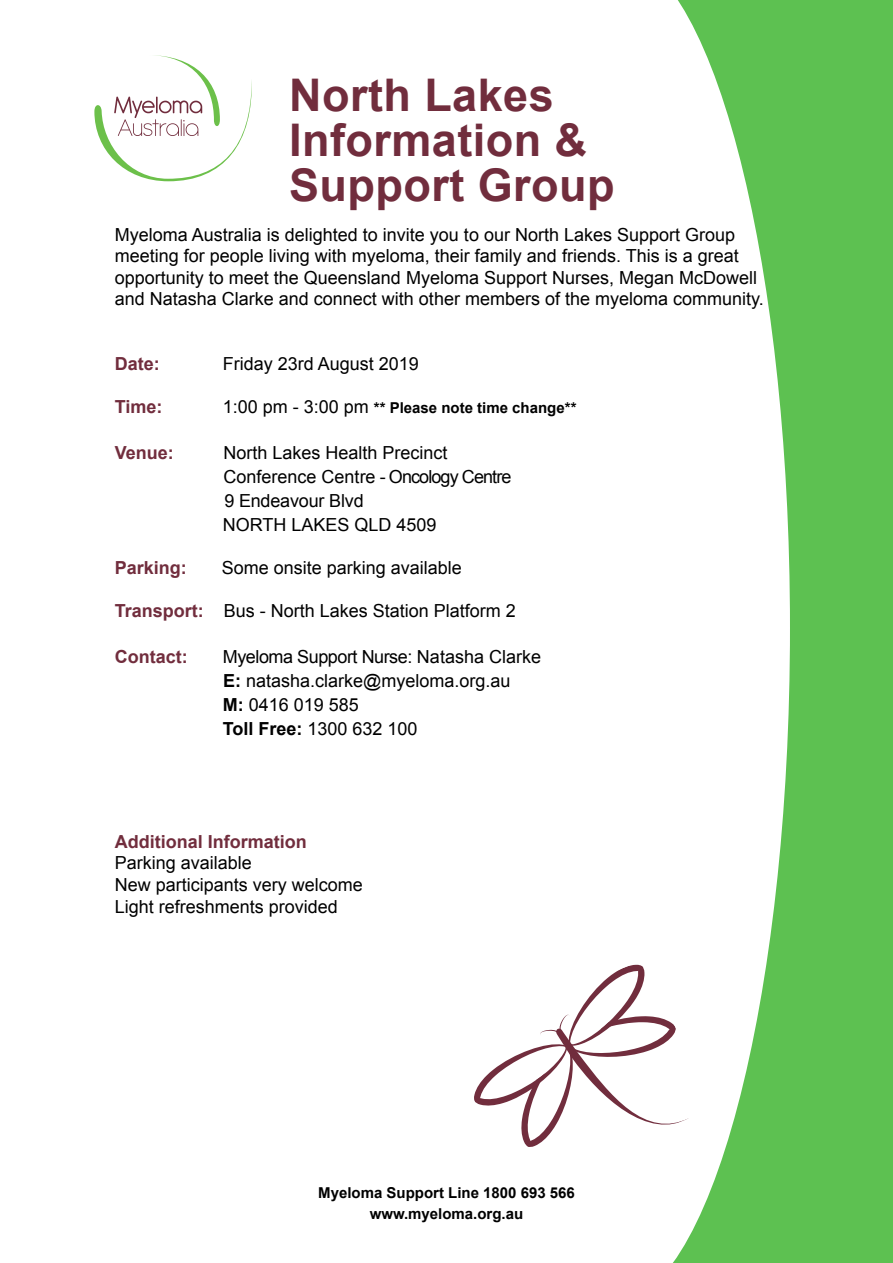
<style>
.page{position:relative;width:893px;height:1263px;background:#fff}
.page>*{position:absolute;margin:0;border:0;box-sizing:border-box;transform-origin:0 0}
.t1{font:700 45px/45px "Arial";letter-spacing:.01em;color:#712d3d}
.t2{font:18px/24px "Arial";color:#000}
.t3{font:700 18px "Arial";color:#712d3d}
.t4{font:700 15px "Arial";color:#000}
.s1{font-weight:400;font-size:18px}
.s2{font-weight:700;color:#712d3d}
.s3{font-weight:700}
</style>
<div class="page">
<div style="left:559px;top:0;width:334px;height:1263px;background:#5dc151"></div>
<svg style="left:559px;top:0;width:231px;height:1263px;fill:#fff"></svg>
<svg style="left:94px;top:55px;width:158px;height:126px"></svg>
<svg style="left:474px;top:965px;width:215px;height:182px"></svg>
<h1 class="t1" style="left:289px;top:74px;width:327px">North Lakes<br>Information &amp;<br>Support Group</h1>
<p class="t2" style="left:115px;top:224px;width:650px;line-height:21.6px">Myeloma Australia is delighted to invite you to our North Lakes Support Group meeting for people living with myeloma, their family and friends. This is a great opportunity to meet the Queensland Myeloma Support Nurses, Megan McDowell and Natasha Clarke and connect with other members of the myeloma community.</p>
<p class="t3" style="left:115px;top:352px;width:46px">Date:</p>
<p class="t2" style="left:223px;top:352px;width:198px">Friday 23rd August 2019</p>
<p class="t3" style="left:115px;top:395px;width:49px">Time:</p>
<p class="t4" style="left:223px;top:398px;width:355px"><span class="s1">1:00 pm - 3:00 pm</span> ** Please note time change**</p>
<p class="t3" style="left:115px;top:441px;width:61px">Venue:</p>
<p class="t2" style="left:223px;top:441px;width:290px">North Lakes Health Precinct<br>Conference Centre - Oncology Centre<br>9 Endeavour Blvd<br>NORTH LAKES QLD 4509</p>
<p class="t3" style="left:115px;top:556px;width:74px">Parking:</p>
<p class="t2" style="left:222px;top:556px;width:242px">Some onsite parking available</p>
<p class="t2" style="left:115px;top:599px;width:403px"><span class="s2">Transport:</span> Bus - North Lakes Station Platform 2</p>
<p class="t3" style="left:115px;top:645px;width:74px">Contact:</p>
<p class="t2" style="left:223px;top:645px;width:320px">Myeloma Support Nurse: Natasha Clarke<br><span class="s3">E:</span> natasha.clarke@myeloma.org.au<br><span class="s3">M:</span> 0416 019 585<br><span class="s3">Toll Free:</span> 1300 632 100</p>
<p class="t3" style="left:115px;top:829px;width:194px">Additional Information</p>
<p class="t2" style="left:115px;top:852px;width:250px;line-height:21.6px">Parking available<br>New participants very welcome<br>Light refreshments provided</p>
<p class="t4" style="left:318px;top:1183px;width:258px">Myeloma Support Line 1800 693 566</p>
<p class="t4" style="left:370px;top:1203px;width:155px">www.myeloma.org.au</p>
</div>
